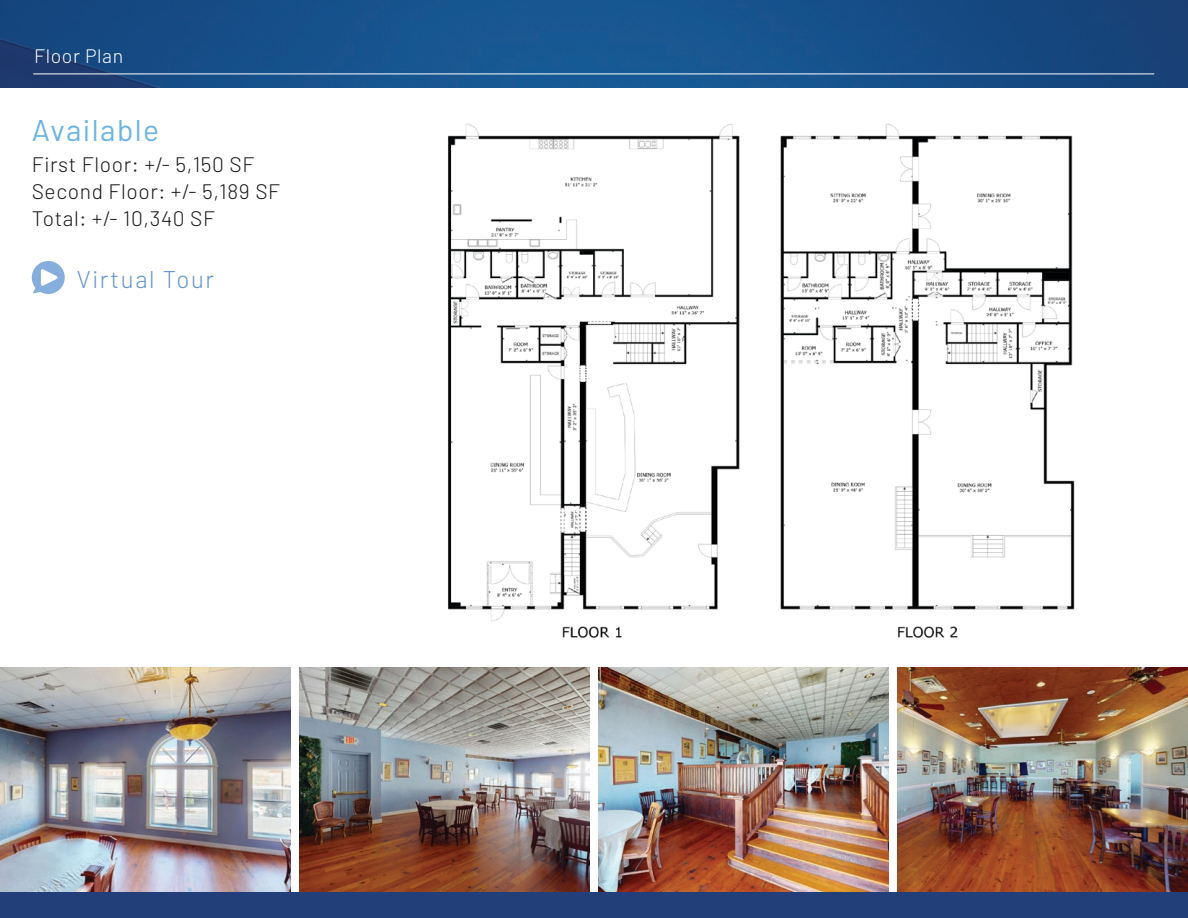
<style>
.page{position:relative;width:1188px;height:918px;background:#fff}
.page>*{position:absolute;margin:0;border:0;box-sizing:border-box;transform-origin:0 0}
.t1{font:30px "Barlow";letter-spacing:.05em;color:#6bb4e1}
.t2{font:300 24.3px "Barlow";letter-spacing:.07em;color:#6393cd}
.t3{font:300 21px "Barlow";letter-spacing:.03em;color:#191919}
.t4{font:300 19.5px "Barlow";letter-spacing:.03em;color:#fff}
</style>
<div class="page">
<img style="left:0;top:668px;width:291px;height:224px">
<img style="left:299px;top:668px;width:291px;height:224px">
<img style="left:598px;top:668px;width:291px;height:224px">
<img style="left:897px;top:668px;width:291px;height:224px">
<div style="left:0;top:892px;width:1188px;height:26px;background:#223f7a"></div>
<svg style="left:0;top:0;width:1188px;height:88px;background:#184f88"></svg>
<hr style="left:33px;top:74px;width:1121px;height:1px;background:#fff">
<img style="left:448px;top:123px;width:627px;height:516px">
<svg style="left:32px;top:261px;width:33px;height:33px"></svg>
<p class="t4" style="left:34px;top:44px;width:90px">Floor Plan</p>
<p class="t1" style="left:32px;top:112px;width:129px">Available</p>
<p class="t3" style="left:32px;top:151px;width:224px">First Floor: +/- 5,150 SF</p>
<p class="t3" style="left:32px;top:178px;width:250px">Second Floor: +/- 5,189 SF</p>
<p class="t3" style="left:32px;top:205px;width:185px">Total: +/- 10,340 SF</p>
<p class="t2" style="left:77px;top:264px;width:139px">Virtual Tour</p>
</div>
